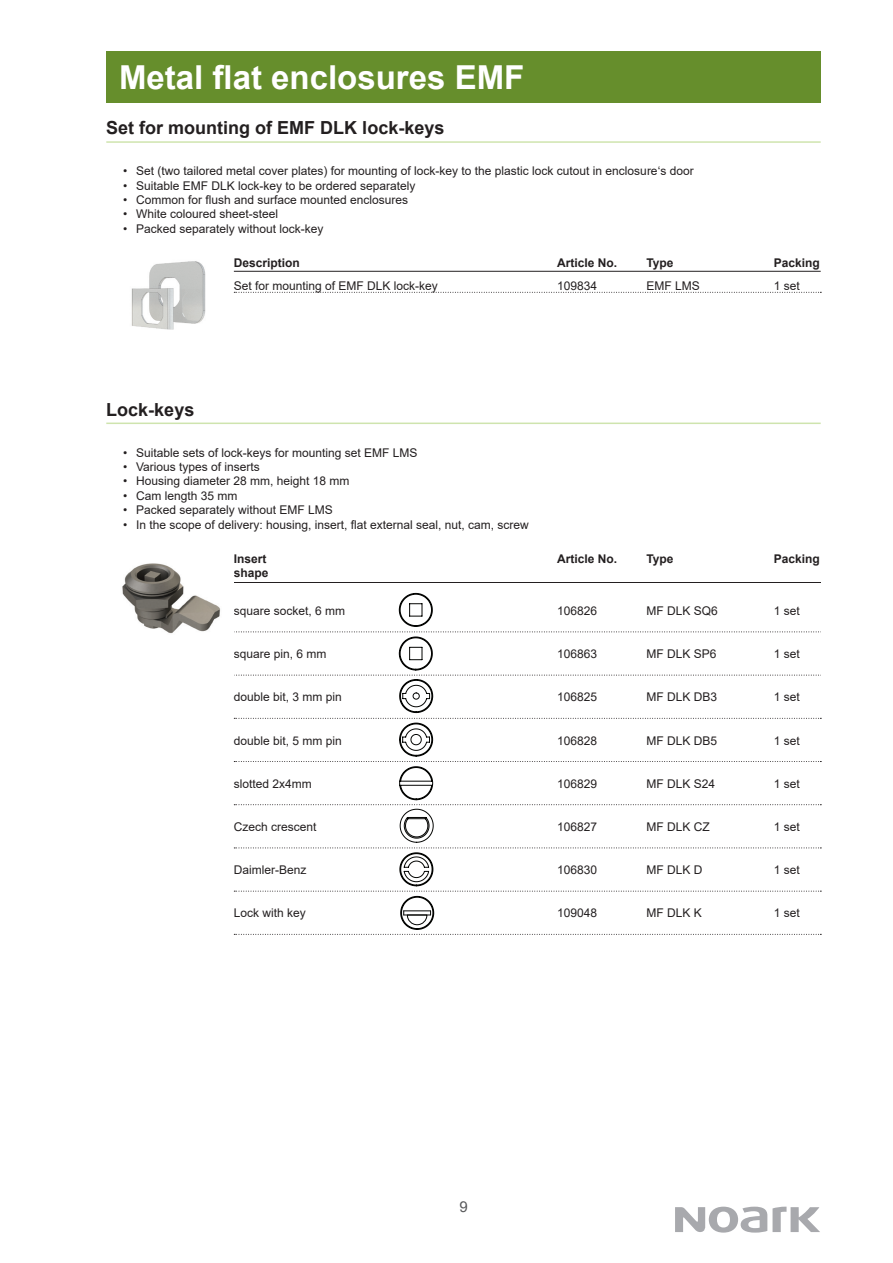
<style>
.page{position:relative;width:893px;height:1263px;background:#fff}
.page>*{position:absolute;margin:0;border:0;box-sizing:border-box;transform-origin:0 0}
.t1{font:700 33px "Arial";color:#fff}
.t2{font:700 18px "Arial";color:#231f20}
.t3{font:15px "Arial";color:#57585a}
.t4{font:12px "Arial";color:#231f20}
.t5{font:700 12px "Arial";color:#231f20}
</style>
<div class="page">
<div style="left:106px;top:51px;width:715px;height:51px;background:#668e2c"></div>
<svg style="left:675px;top:1206px;width:145px;height:26px"></svg>
<hr style="left:234px;top:582px;width:587px;height:1px;background:#231f20">
<hr style="left:106px;top:423px;width:715px;height:1px;background:#cfe4ae">
<hr style="left:234px;top:271px;width:587px;height:1px;background:#231f20">
<svg style="left:234px;top:292px;width:587px;height:1px"></svg>
<hr style="left:106px;top:141px;width:715px;height:2px;background:#cfe4ae">
<img style="left:122px;top:563px;width:99px;height:71px">
<img style="left:131px;top:261px;width:75px;height:69px">
<svg style="left:234px;top:593px;width:587px;height:342px"></svg>
<h1 class="t1" style="left:119px;top:54px;width:407px">Metal flat enclosures EMF</h1>
<h2 class="t2" style="left:106px;top:115px;width:340px">Set for mounting of EMF DLK lock-keys</h2>
<p class="t4" style="left:123px;top:163px;width:572px">• Set (two tailored metal cover plates) for mounting of lock-key to the plastic lock cutout in enclosure‘s door</p>
<p class="t4" style="left:123px;top:177px;width:294px">• Suitable EMF DLK lock-key to be ordered separately</p>
<p class="t4" style="left:123px;top:192px;width:286px">• Common for flush and surface mounted enclosures</p>
<p class="t4" style="left:123px;top:206px;width:156px">• White coloured sheet-steel</p>
<p class="t4" style="left:123px;top:220px;width:202px">• Packed separately without lock-key</p>
<p class="t5" style="left:234px;top:254px;width:68px">Description</p>
<p class="t5" style="left:557px;top:254px;width:62px">Article No.</p>
<p class="t5" style="left:646px;top:254px;width:29px">Type</p>
<p class="t5" style="left:774px;top:254px;width:48px">Packing</p>
<p class="t4" style="left:234px;top:277px;width:206px">Set for mounting of EMF DLK lock-key</p>
<p class="t4" style="left:557px;top:277px;width:42px">109834</p>
<p class="t4" style="left:646px;top:277px;width:55px">EMF LMS</p>
<p class="t4" style="left:774px;top:277px;width:28px">1 set</p>
<h2 class="t2" style="left:106px;top:396px;width:90px">Lock-keys</h2>
<p class="t4" style="left:123px;top:444px;width:296px">• Suitable sets of lock-keys for mounting set EMF LMS</p>
<p class="t4" style="left:123px;top:458px;width:138px">• Various types of inserts</p>
<p class="t4" style="left:123px;top:473px;width:228px">• Housing diameter 28 mm, height 18 mm</p>
<p class="t4" style="left:123px;top:487px;width:116px">• Cam length 35 mm</p>
<p class="t4" style="left:123px;top:502px;width:211px">• Packed separately without EMF LMS</p>
<p class="t4" style="left:123px;top:516px;width:407px">• In the scope of delivery: housing, insert, flat external seal, nut, cam, screw</p>
<p class="t5" style="left:234px;top:550px;width:34px">Insert</p>
<p class="t5" style="left:557px;top:550px;width:62px">Article No.</p>
<p class="t5" style="left:646px;top:550px;width:29px">Type</p>
<p class="t5" style="left:774px;top:550px;width:48px">Packing</p>
<p class="t5" style="left:234px;top:565px;width:36px">shape</p>
<p class="t4" style="left:234px;top:602px;width:113px">square socket, 6 mm</p>
<p class="t4" style="left:557px;top:602px;width:42px">106826</p>
<p class="t4" style="left:646px;top:602px;width:73px">MF DLK SQ6</p>
<p class="t4" style="left:774px;top:602px;width:28px">1 set</p>
<p class="t4" style="left:234px;top:646px;width:94px">square pin, 6 mm</p>
<p class="t4" style="left:557px;top:646px;width:42px">106863</p>
<p class="t4" style="left:646px;top:646px;width:72px">MF DLK SP6</p>
<p class="t4" style="left:774px;top:646px;width:28px">1 set</p>
<p class="t4" style="left:234px;top:689px;width:110px">double bit, 3 mm pin</p>
<p class="t4" style="left:557px;top:689px;width:42px">106825</p>
<p class="t4" style="left:646px;top:689px;width:72px">MF DLK DB3</p>
<p class="t4" style="left:774px;top:689px;width:28px">1 set</p>
<p class="t4" style="left:234px;top:732px;width:110px">double bit, 5 mm pin</p>
<p class="t4" style="left:557px;top:732px;width:42px">106828</p>
<p class="t4" style="left:646px;top:732px;width:72px">MF DLK DB5</p>
<p class="t4" style="left:774px;top:732px;width:28px">1 set</p>
<p class="t4" style="left:234px;top:775px;width:80px">slotted 2x4mm</p>
<p class="t4" style="left:557px;top:775px;width:42px">106829</p>
<p class="t4" style="left:646px;top:775px;width:70px">MF DLK S24</p>
<p class="t4" style="left:774px;top:775px;width:28px">1 set</p>
<p class="t4" style="left:234px;top:818px;width:84px">Czech crescent</p>
<p class="t4" style="left:557px;top:818px;width:42px">106827</p>
<p class="t4" style="left:646px;top:818px;width:65px">MF DLK CZ</p>
<p class="t4" style="left:774px;top:818px;width:28px">1 set</p>
<p class="t4" style="left:234px;top:862px;width:74px">Daimler-Benz</p>
<p class="t4" style="left:557px;top:862px;width:42px">106830</p>
<p class="t4" style="left:646px;top:862px;width:58px">MF DLK D</p>
<p class="t4" style="left:774px;top:862px;width:28px">1 set</p>
<p class="t4" style="left:234px;top:905px;width:74px">Lock with key</p>
<p class="t4" style="left:557px;top:905px;width:42px">109048</p>
<p class="t4" style="left:646px;top:905px;width:57px">MF DLK K</p>
<p class="t4" style="left:774px;top:905px;width:28px">1 set</p>
<p class="t3" style="left:459px;top:1197px;width:10px">9</p>
</div>
